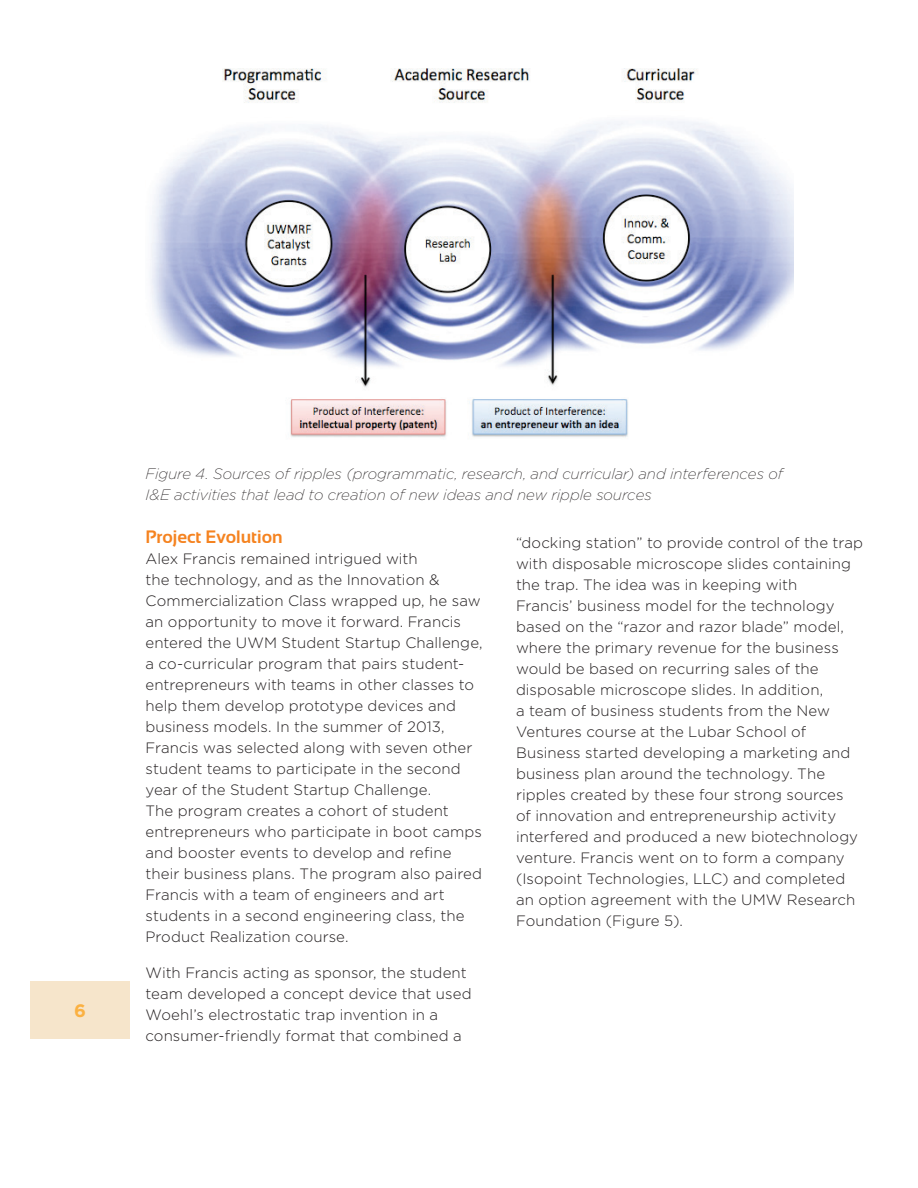
<style>
.page{position:relative;width:918px;height:1188px;background:#fff}
.page>*{position:absolute;margin:0;border:0;box-sizing:border-box;transform-origin:0 0}
.t1{font:700 18px "Sansation";color:#f58320}
.t2{font:700 18px "Gotham";color:#fbb142}
.t3{font:300 15px/21px "Gotham";letter-spacing:.005em;color:#231f20}
.t4{font:italic 200 15px/21px "Gotham";color:#231f20}
</style>
<div class="page">
<div style="left:31px;top:981px;width:99px;height:58px;background:#f6e5cb"></div>
<img style="left:150px;top:68px;width:643px;height:370px">
<p class="t2" style="left:74px;top:999px;width:13px">6</p>
<p class="t4" style="left:146px;top:462px;width:639px">Figure 4. Sources of ripples (programmatic, research, and curricular) and interferences of<br>I&amp;E activities that lead to creation of new ideas and new ripple sources</p>
<p class="t1" style="left:146px;top:527px;width:139px">Project Evolution</p>
<p class="t3" style="left:146px;top:548px;width:339px">Alex Francis remained intrigued with<br>the technology, and as the Innovation &amp; Commercialization Class wrapped up, he saw an opportunity to move it forward. Francis entered the UWM Student Startup Challenge, a co-curricular program that pairs student&shy;entrepreneurs with teams in other classes to help them develop prototype devices and business models. In the summer of 2013, Francis was selected along with seven other student teams to participate in the second year of the Student Startup Challenge.<br>The program creates a cohort of student entrepreneurs who participate in boot camps and booster events to develop and refine their business plans. The program also paired Francis with a team of engineers and art students in a second engineering class, the Product Realization course.</p>
<p class="t3" style="left:146px;top:962px;width:328px">With Francis acting as sponsor, the student team developed a concept device that used Woehl’s electrostatic trap invention in a consumer-friendly format that combined a</p>
<p class="t3" style="left:516px;top:532px;width:349px">“docking station” to provide control of the trap with disposable microscope slides containing the trap. The idea was in keeping with<br>Francis’ business model for the technology based on the “razor and razor blade” model, where the primary revenue for the business would be based on recurring sales of the disposable microscope slides. In addition,<br>a team of business students from the New Ventures course at the Lubar School of Business started developing a marketing and business plan around the technology. The ripples created by these four strong sources<br>of innovation and entrepreneurship activity interfered and produced a new biotechnology venture. Francis went on to form a company (Isopoint Technologies, LLC) and completed an option agreement with the UMW Research Foundation (Figure 5).</p>
</div>
